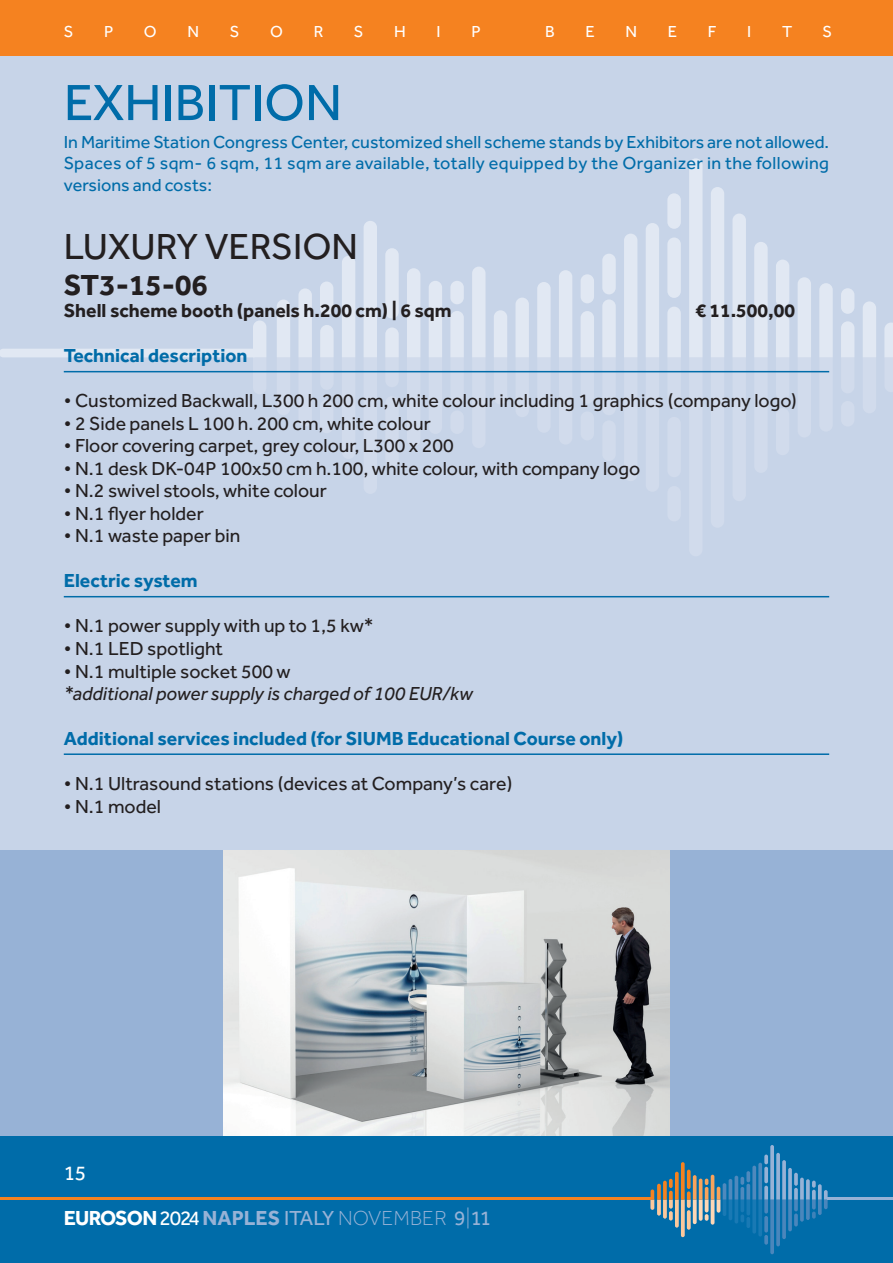
<style>
.page{position:relative;width:893px;height:1263px;background:#c7d4e8}
.page>*{position:absolute;margin:0;border:0;box-sizing:border-box;transform-origin:0 0}
.t1{font:52.5px "Effra";color:#006ca9}
.t2{font:37.5px "Effra";color:#231f20}
.t3{font:700 30px "Effra";color:#231f20}
.t4{font:300 21px "Effra";color:#97b2d6}
.t5{font:21px "Effra";color:#fff}
.t6{font:19.5px "Effra";color:#231f20}
.t7{font:700 19.5px "Effra";color:#006ca9}
.t8{font:700 19.5px "Effra";color:#231f20}
.t9{font:italic 19.5px "Effra";color:#231f20}
.t10{font:700 19.5px "Effra";color:#016ca8}
.t11{font:18px/21.6px "Effra";letter-spacing:.02em;color:#006ca9;text-align:justify}
.t12{font:16.5px "Effra";color:#fff}
.s1{font-weight:700;color:#fff}
.s2{font-weight:400;color:#fff}
.s3{font-weight:700}
.s4{font-weight:400}
</style>
<div class="page">
<div style="left:0;top:1136px;width:893px;height:127px;background:#006ca9"></div>
<div style="left:0;top:0;width:893px;height:55px;background:#f58220"></div>
<svg style="left:650px;top:1145px;width:178px;height:109px"></svg>
<hr style="left:0;top:1197px;width:650px;height:3px;background:#f58220">
<hr style="left:828px;top:1197px;width:65px;height:3px;background:#97b2d6">
<div style="left:776px;top:408px;width:13px;height:47px;background:#d1dbec;border-radius:7px"></div>
<div style="left:841px;top:401px;width:13px;height:26px;background:#d1dbec;border-radius:7px"></div>
<div style="left:581px;top:411px;width:13px;height:29px;background:#d1dbec;border-radius:7px"></div>
<div style="left:602px;top:420px;width:14px;height:41px;background:#d1dbec;border-radius:7px"></div>
<div style="left:667px;top:417px;width:14px;height:60px;background:#d1dbec;border-radius:7px"></div>
<div style="left:667px;top:486px;width:14px;height:35px;background:#d1dbec;border-radius:7px"></div>
<div style="left:385px;top:396px;width:14px;height:71px;background:#d1dbec;border-radius:7px"></div>
<div style="left:450px;top:410px;width:14px;height:24px;background:#d1dbec;border-radius:7px"></div>
<div style="left:320px;top:400px;width:13px;height:33px;background:#d1dbec;border-radius:7px"></div>
<svg style="left:798px;top:277px;width:13px;height:96px"></svg>
<svg style="left:776px;top:314px;width:13px;height:59px"></svg>
<div style="left:776px;top:260px;width:13px;height:47px;background:#e1e8f3;border-radius:7px"></div>
<div style="left:841px;top:288px;width:13px;height:26px;background:#e1e8f3;border-radius:7px"></div>
<svg style="left:863px;top:301px;width:13px;height:57px"></svg>
<svg style="left:841px;top:321px;width:13px;height:37px"></svg>
<svg style="left:711px;top:187px;width:13px;height:186px;background:#dee6f2"></svg>
<svg style="left:689px;top:158px;width:13px;height:215px;background:#dee6f2"></svg>
<svg style="left:667px;top:307px;width:14px;height:66px"></svg>
<div style="left:667px;top:237px;width:14px;height:61px;background:#e1e8f3;border-radius:7px"></div>
<div style="left:667px;top:193px;width:14px;height:36px;background:#e1e8f3;border-radius:7px"></div>
<svg style="left:732px;top:214px;width:14px;height:159px"></svg>
<svg style="left:754px;top:242px;width:14px;height:131px;background:#dde5f1"></svg>
<svg style="left:884px;top:323px;width:9px;height:35px"></svg>
<svg style="left:819px;top:283px;width:14px;height:90px"></svg>
<svg style="left:581px;top:311px;width:13px;height:62px"></svg>
<div style="left:581px;top:274px;width:13px;height:29px;background:#e1e8f3;border-radius:7px"></div>
<svg style="left:559px;top:270px;width:13px;height:103px"></svg>
<div style="left:602px;top:254px;width:14px;height:40px;background:#e1e8f3;border-radius:7px"></div>
<svg style="left:602px;top:299px;width:14px;height:74px"></svg>
<svg style="left:646px;top:223px;width:13px;height:150px;background:#dee6f1"></svg>
<svg style="left:624px;top:234px;width:13px;height:139px;background:#dee5f1"></svg>
<svg style="left:515px;top:298px;width:14px;height:75px"></svg>
<svg style="left:537px;top:282px;width:14px;height:91px"></svg>
<svg style="left:472px;top:267px;width:13px;height:106px"></svg>
<svg style="left:407px;top:268px;width:13px;height:105px"></svg>
<svg style="left:450px;top:311px;width:14px;height:62px"></svg>
<div style="left:450px;top:281px;width:14px;height:23px;background:#e1e8f3;border-radius:7px"></div>
<svg style="left:494px;top:310px;width:13px;height:63px"></svg>
<svg style="left:429px;top:281px;width:13px;height:92px"></svg>
<svg style="left:364px;top:221px;width:13px;height:152px;background:#dee6f1"></svg>
<svg style="left:342px;top:256px;width:13px;height:117px;background:#dde5f1"></svg>
<div style="left:385px;top:248px;width:14px;height:71px;background:#e1e8f3;border-radius:7px"></div>
<svg style="left:385px;top:327px;width:14px;height:46px"></svg>
<svg style="left:320px;top:325px;width:14px;height:48px"></svg>
<svg style="left:0;top:320px;width:266px;height:53px"></svg>
<svg style="left:277px;top:299px;width:13px;height:74px"></svg>
<svg style="left:298px;top:288px;width:14px;height:85px"></svg>
<div style="left:320px;top:281px;width:13px;height:34px;background:#e1e8f3;border-radius:7px"></div>
<div style="left:0;top:850px;width:893px;height:286px;background:#97b2d6"></div>
<hr style="left:64px;top:371px;width:765px;height:1px;background:#006ca9">
<hr style="left:64px;top:596px;width:765px;height:1px;background:#016ca8">
<hr style="left:64px;top:753px;width:765px;height:2px;background:#006ca9">
<img style="left:223px;top:850px;width:447px;height:286px">
<p class="t12" style="left:64px;top:21px;width:11px">S</p>
<p class="t12" style="left:104px;top:21px;width:11px">P</p>
<p class="t12" style="left:144px;top:21px;width:14px">O</p>
<p class="t12" style="left:187px;top:21px;width:13px">N</p>
<p class="t12" style="left:230px;top:21px;width:11px">S</p>
<p class="t12" style="left:270px;top:21px;width:14px">O</p>
<p class="t12" style="left:314px;top:21px;width:11px">R</p>
<p class="t12" style="left:354px;top:21px;width:11px">S</p>
<p class="t12" style="left:394px;top:21px;width:13px">H</p>
<p class="t12" style="left:437px;top:21px;width:6px">I</p>
<p class="t12" style="left:471px;top:21px;width:11px">P</p>
<p class="t12" style="left:545px;top:21px;width:11px">B</p>
<p class="t12" style="left:585px;top:21px;width:11px">E</p>
<p class="t12" style="left:625px;top:21px;width:13px">N</p>
<p class="t12" style="left:668px;top:21px;width:11px">E</p>
<p class="t12" style="left:708px;top:21px;width:10px">F</p>
<p class="t12" style="left:747px;top:21px;width:6px">I</p>
<p class="t12" style="left:782px;top:21px;width:12px">T</p>
<p class="t12" style="left:822px;top:21px;width:11px">S</p>
<h1 class="t1" style="left:64px;top:72px;width:280px">EXHIBITION</h1>
<p class="t11" style="left:64px;top:131px;width:767px">In Maritime Station Congress Center, customized shell scheme stands by Exhibitors are not allowed.<br>Spaces of 5 sqm- 6 sqm, 11 sqm are available, totally equipped by the Organizer in the following versions and costs:</p>
<h2 class="t2" style="left:64px;top:224px;width:296px">LUXURY VERSION</h2>
<h3 class="t3" style="left:64px;top:267px;width:146px">ST3-15-06</h3>
<p class="t8" style="left:64px;top:299px;width:389px">Shell scheme booth (panels h.200 cm) | 6 sqm</p>
<p class="t8" style="left:695px;top:299px;width:101px">€ 11.500,00</p>
<p class="t10" style="left:64px;top:344px;width:185px">Technical description</p>
<p class="t6" style="left:64px;top:390px;width:735px">• Customized Backwall, L300 h 200 cm, white colour including 1 graphics (company logo)</p>
<p class="t6" style="left:64px;top:412px;width:368px">• 2 Side panels L 100 h. 200 cm, white colour</p>
<p class="t6" style="left:64px;top:435px;width:392px">• Floor covering carpet, grey colour, L300 x 200</p>
<p class="t6" style="left:64px;top:457px;width:578px">• N.1 desk DK-04P 100x50 cm h.100, white colour, with company logo</p>
<p class="t6" style="left:64px;top:480px;width:265px">• N.2 swivel stools, white colour</p>
<p class="t6" style="left:64px;top:502px;width:142px">• N.1 flyer holder</p>
<p class="t6" style="left:64px;top:525px;width:178px">• N.1 waste paper bin</p>
<p class="t10" style="left:64px;top:569px;width:135px">Electric system</p>
<p class="t6" style="left:64px;top:615px;width:311px">• N.1 power supply with up to 1,5 kw*</p>
<p class="t6" style="left:64px;top:637px;width:161px">• N.1 LED spotlight</p>
<p class="t6" style="left:64px;top:660px;width:228px">• N.1 multiple socket 500 w</p>
<p class="t9" style="left:64px;top:682px;width:411px">*additional power supply is charged of 100 EUR/kw</p>
<p class="t7" style="left:64px;top:727px;width:561px">Additional services included (for SIUMB Educational Course only)</p>
<p class="t6" style="left:64px;top:772px;width:450px">• N.1 Ultrasound stations (devices at Company’s care)</p>
<p class="t6" style="left:64px;top:795px;width:99px">• N.1 model</p>
<p class="t5" style="left:64px;top:1160px;width:24px">15</p>
<p class="t4" style="left:64px;top:1206px;width:429px"><span class="s1">EUROSON</span><span class="s2">2024</span><span class="s3">NAPLES</span> <span class="s4">ITALY</span> NOVEMBER <span class="s4">9</span>|<span class="s4">11</span></p>
</div>
